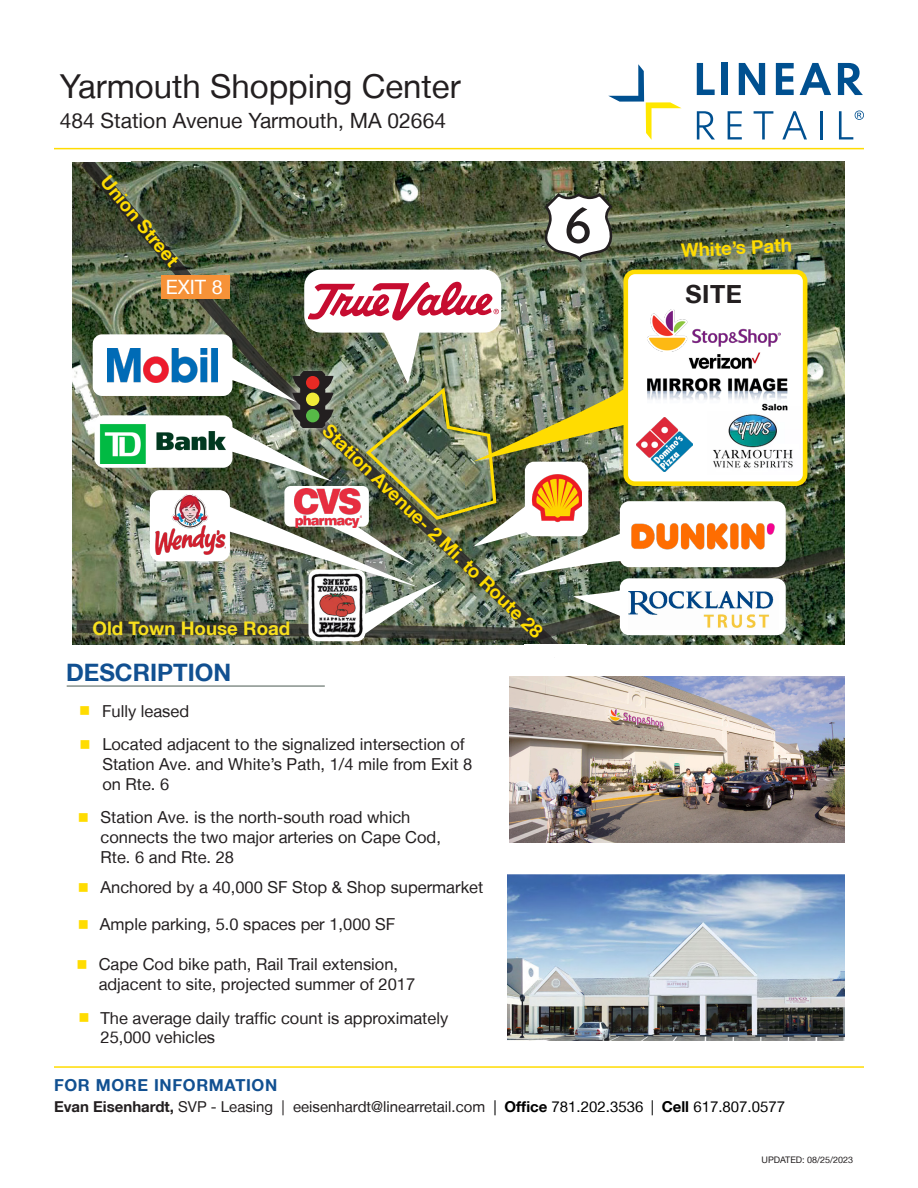
<style>
.page{position:relative;width:918px;height:1188px;background:#fff}
.page>*{position:absolute;margin:0;border:0;box-sizing:border-box;transform-origin:0 0}
.t1{font:500 54.15px "Agenda";color:#231f20}
.t2{font:33px "Helvetica Neue LT";color:#231f20}
.t3{font:700 25.05px "Helvetica Neue LT";color:#231f20}
.t4{font:700 24px "Helvetica Neue LT";color:#115091}
.t5{font:21px "Helvetica Neue LT";color:#231f20}
.t6{font:19.8px "Helvetica Neue LT";color:#fff}
.t7{font:700 18.75px "Helvetica Neue LT";color:#ffdc01}
.t8{font:700 18.75px "Helvetica Neue LT";color:#f8e01e}
.t9{font:16.5px/19.8px "Helvetica Neue LT";color:#231f20}
.t10{font:700 16.5px "Helvetica Neue LT";letter-spacing:.04em;color:#115091}
.t11{font:15px "Helvetica Neue LT";color:#231f20}
.t12{font:15px "Wingdings";color:#ffdc01}
.t13{font:9px "Helvetica Neue LT";color:#231f20}
.s1{font-weight:700}
.s2{color:#000}
.s3{font-weight:700;color:#000}
</style>
<div class="page">
<hr style="left:54px;top:148px;width:810px;height:1px;background:#ffdc01">
<img style="left:509px;top:677px;width:336px;height:166px">
<img style="left:72px;top:162px;width:773px;height:482px">
<img style="left:80px;top:161px;width:485px;height:484px">
<div style="left:304px;top:270px;width:197px;height:63px;background:#fff;border-radius:17px"></div>
<svg style="left:544px;top:193px;width:69px;height:68px"></svg>
<img style="left:508px;top:875px;width:337px;height:166px">
<img style="left:75px;top:545px;width:770px;height:97px">
<div style="left:525px;top:644px;width:62px;height:13px;background:#fff"></div>
<div style="left:69px;top:151px;width:62px;height:11px;background:#fff"></div>
<div style="left:626px;top:272px;width:179px;height:212px;background:#fff;border-radius:9px"></div>
<div style="left:624px;top:270px;width:183px;height:216px;border:5px solid #ffdc01;border-radius:9px"></div>
<img style="left:647px;top:309px;width:133px;height:43px">
<img style="left:713px;top:410px;width:80px;height:58px">
<img style="left:685px;top:352px;width:76px;height:27px">
<div style="left:620px;top:501px;width:166px;height:66px;background:#fff;border-radius:9px"></div>
<img style="left:635px;top:523px;width:140px;height:27px">
<div style="left:620px;top:578px;width:166px;height:57px;background:#fff;border-radius:9px"></div>
<img style="left:635px;top:591px;width:139px;height:37px">
<div style="left:93px;top:334px;width:139px;height:62px;background:#fff;border-radius:9px"></div>
<img style="left:107px;top:349px;width:106px;height:34px">
<div style="left:95px;top:415px;width:137px;height:53px;background:#fff;border-radius:9px"></div>
<img style="left:99px;top:424px;width:114px;height:39px">
<div style="left:150px;top:490px;width:80px;height:71px;background:#fff;border-radius:10px"></div>
<img style="left:156px;top:495px;width:57px;height:60px">
<hr style="left:67px;top:686px;width:258px;height:1px;background:#4b5a52">
<div style="left:161px;top:275px;width:69px;height:24px;background:#f69238"></div>
<img style="left:213px;top:282px;width:422px;height:360px">
<img style="left:637px;top:418px;width:56px;height:54px">
<hr style="left:54px;top:1066px;width:810px;height:2px;background:#ffdc01">
<svg style="left:697px;top:63px;width:18px;height:32px"></svg>
<div style="left:722px;top:63px;width:6px;height:32px;background:#005090"></div>
<svg style="left:739px;top:63px;width:26px;height:32px"></svg>
<svg style="left:776px;top:63px;width:18px;height:32px"></svg>
<svg style="left:800px;top:63px;width:31px;height:32px"></svg>
<svg style="left:838px;top:63px;width:25px;height:32px"></svg>
<svg style="left:697px;top:111px;width:18px;height:28px"></svg>
<svg style="left:728px;top:111px;width:14px;height:28px"></svg>
<svg style="left:754px;top:111px;width:19px;height:28px"></svg>
<svg style="left:782px;top:111px;width:25px;height:28px"></svg>
<hr style="left:820px;top:111px;width:3px;height:28px;background:#005090">
<svg style="left:839px;top:111px;width:25px;height:28px"></svg>
<svg style="left:608px;top:64px;width:74px;height:76px"></svg>
<img style="left:647px;top:379px;width:141px;height:31px">
<p class="t2" style="left:60px;top:66px;width:403px">Yarmouth Shopping Center</p>
<p class="t5" style="left:60px;top:108px;width:388px">484 Station Avenue Yarmouth, MA 02664</p>
<p class="t7" style="left:114px;top:170px;width:113px;rotate:51deg">Union Street</p>
<p class="t6" style="left:166px;top:275px;width:59px">EXIT 8</p>
<p class="t1" style="left:564px;top:196px;width:29px">6</p>
<p class="t8" style="left:92px;top:617px;width:199px">Old Town House Road</p>
<p class="t4" style="left:66px;top:658px;width:167px">DESCRIPTION</p>
<p class="t12" style="left:79px;top:703px;width:13px">■</p>
<p class="t9" style="left:102px;top:701px;width:89px">Fully leased</p>
<p class="t7" style="left:334px;top:419px;width:299px;rotate:44deg">Station Avenue- 2 Mi. to Route 28</p>
<p class="t12" style="left:79px;top:737px;width:13px">■</p>
<p class="t12" style="left:78px;top:809px;width:13px">■</p>
<p class="t9" style="left:102px;top:734px;width:372px">Located adjacent to the signalized intersection of<br>Station Ave. and White’s Path, 1/4 mile from Exit 8 on Rte. 6</p>
<p class="t9" style="left:101px;top:807px;width:311px">Station Ave. is the north-south road which</p>
<p class="t9" style="left:101px;top:827px;width:342px">connects the two major arteries on Cape Cod,<br>Rte. 6 and Rte. 28</p>
<p class="t12" style="left:78px;top:880px;width:13px">■</p>
<p class="t9" style="left:101px;top:877px;width:384px">Anchored by a 40,000 SF Stop &amp; Shop supermarket</p>
<p class="t12" style="left:78px;top:916px;width:13px">■</p>
<p class="t9" style="left:100px;top:914px;width:297px">Ample parking, 5.0 spaces per 1,000 SF</p>
<p class="t12" style="left:77px;top:957px;width:13px">■</p>
<p class="t12" style="left:78px;top:1010px;width:13px">■</p>
<p class="t9" style="left:99px;top:954px;width:318px">Cape Cod bike path, Rail Trail extension, adjacent to site, projected summer of 2017</p>
<p class="t9" style="left:101px;top:1008px;width:349px">The average daily traffic count is approximately</p>
<p class="t9" style="left:101px;top:1027px;width:116px">25,000 vehicles</p>
<p class="t7" style="left:681px;top:239px;width:112px;rotate:-3deg">White’s Path</p>
<p class="t3" style="left:685px;top:279px;width:58px">SITE</p>
<p class="t10" style="left:54px;top:1075px;width:225px">FOR MORE INFORMATION</p>
<p class="t11" style="left:54px;top:1098px;width:733px"><span class="s1">Evan Eisenhardt,</span> SVP - Leasing | eeisenhardt@linearretail.com <span class="s2">|</span> <span class="s3">Office</span> <span class="s2">781.202.3536 |</span> <span class="s3">Cell</span> <span class="s2">617.807.0577</span></p>
<p class="t13" style="left:762px;top:1154px;width:93px">UPDATED: 08/25/2023</p>
</div>
